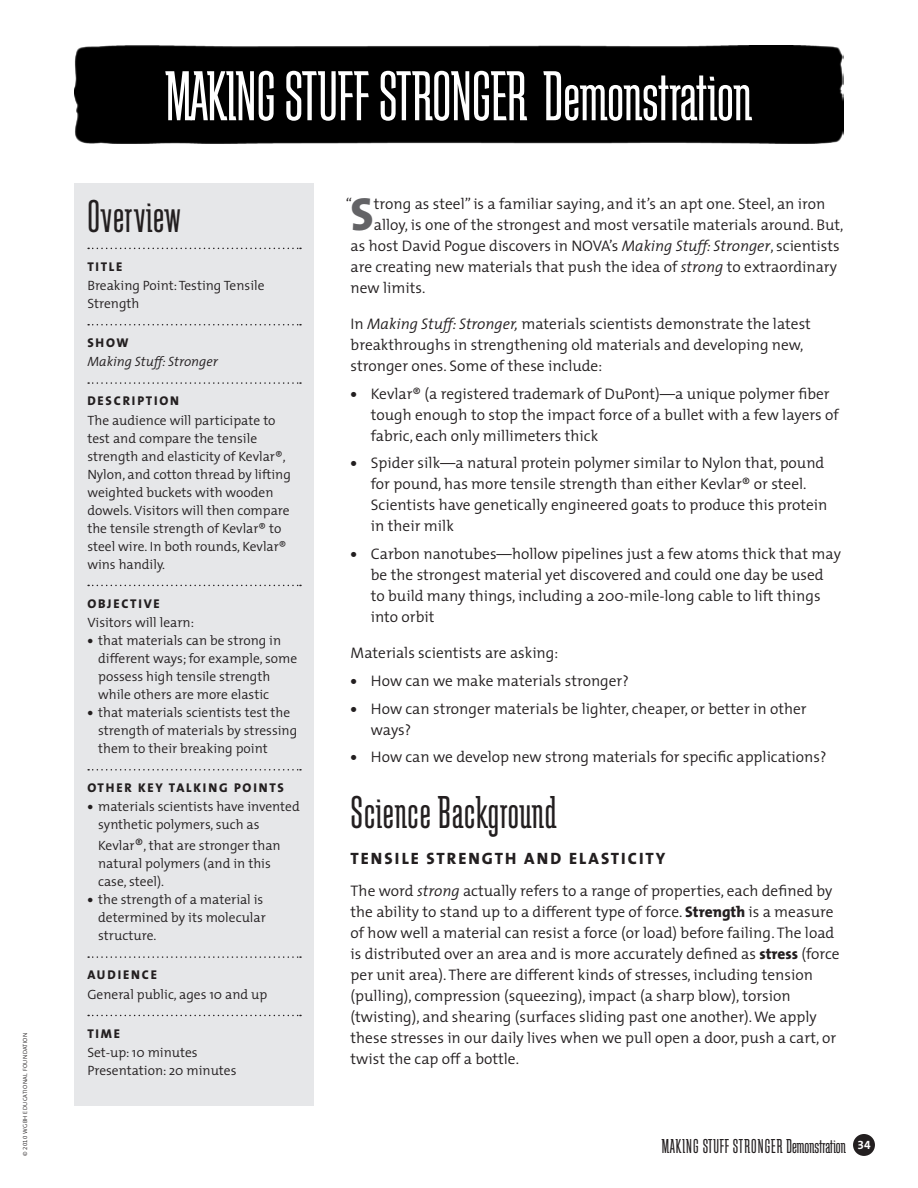
<style>
.page{position:relative;width:918px;height:1188px;background:#fff}
.page>*{position:absolute;margin:0;border:0;box-sizing:border-box;transform-origin:0 0}
.DEMO_HEAD_K_O{font:73.5px "Schindler";color:#fff}
.A_HEAD_DEMOS{font:48px "Schindler";letter-spacing:.02em;color:#231f20}
.TEXT_DROP_CAP{font:800 46.5px "The Mix";color:#636366}
.t1{font:21px "Schindler";letter-spacing:.03em;color:#231f20}
.E_HEAD{font:800 16.5px "The Mix";letter-spacing:.125em;color:#231f20}
.TEXT{font:300 15.3px/21px "The Mix";color:#231f20}
.TEXT_BULLET{font:300 15.3px/21px "The Mix";color:#231f20}
.TEXT_DROP_CAP-2{font:300 15.3px "The Mix";color:#231f20}
.SIDEBAR_BULLET_NO_SP{font:300 13.5px/18px "The Mix";color:#231f20}
.SIDEBAR_TEXT{font:300 13.5px/18px "The Mix";color:#231f20}
.SIDEBAR_TEXT-2{font:italic 300 13.5px "The Mix";color:#231f20}
.OVERVIEW_HEAD{font:800 12.75px "The Mix";letter-spacing:.14em;color:#231f20}
.folio{font:12px "The Mix Bold Expert";color:#fff}
.PHOTO_CREDITS{font:300 6px "The Mix";letter-spacing:.05em;color:#231f20}
.s1{font-family:"The Mix Semi Light Expert";font-weight:400}
.s2{font-weight:800}
.s3{font-size:15.3px}
.s4{font-style:italic}
</style>
<div class="page">
<div style="left:853px;top:1134px;width:22px;height:22px;background:#231f20;border-radius:50%"></div>
<div style="left:74px;top:45px;width:770px;height:99px;background:#000"></div>
<div style="left:74px;top:184px;width:240px;height:922px;background:#e6e7e9"></div>
<svg style="left:88px;top:248px;width:213px;height:1px"></svg>
<svg style="left:88px;top:324px;width:213px;height:1px"></svg>
<svg style="left:88px;top:382px;width:213px;height:2px"></svg>
<svg style="left:88px;top:585px;width:213px;height:1px"></svg>
<svg style="left:88px;top:769px;width:213px;height:2px"></svg>
<svg style="left:88px;top:956px;width:213px;height:2px"></svg>
<svg style="left:88px;top:1015px;width:213px;height:1px"></svg>
<p class="PHOTO_CREDITS" style="left:20px;top:1156px;width:125px;rotate:-90deg">© <span class="s1">2010</span> WGBH EDUCATIONAL FOUNDATION</p>
<p class="DEMO_HEAD_K_O" style="left:166px;top:57px;width:588px">MAKING STUFF STRONGER Demonstration</p>
<p class="A_HEAD_DEMOS" style="left:87px;top:190px;width:95px">Overview</p>
<p class="OVERVIEW_HEAD" style="left:87px;top:256px;width:36px">TITLE</p>
<p class="SIDEBAR_TEXT" style="left:87px;top:276px;width:179px">Breaking Point: Testing Tensile<br>Strength</p>
<p class="OVERVIEW_HEAD" style="left:87px;top:332px;width:43px">SHOW</p>
<p class="SIDEBAR_TEXT-2" style="left:87px;top:351px;width:132px">Making Stuff: Stronger</p>
<p class="OVERVIEW_HEAD" style="left:87px;top:390px;width:93px">DESCRIPTION</p>
<p class="SIDEBAR_TEXT" style="left:87px;top:411px;width:205px">The audience will participate to test and compare the tensile strength and elasticity of Kevlar®,<br>Nylon, and cotton thread by lifting weighted buckets with wooden dowels. Visitors will then compare the tensile strength of Kevlar® to steel wire. In both rounds, Kevlar® wins handily.</p>
<p class="OVERVIEW_HEAD" style="left:87px;top:593px;width:74px">OBJECTIVE</p>
<p class="SIDEBAR_TEXT" style="left:87px;top:613px;width:108px">Visitors will learn:</p>
<p class="SIDEBAR_BULLET_NO_SP" style="left:98px;top:631px;width:201px;text-indent:-11px"><span class="s2">•</span> that materials can be strong in different ways; for example, some possess high tensile strength while others are more elastic</p>
<p class="SIDEBAR_BULLET_NO_SP" style="left:98px;top:703px;width:201px;text-indent:-11px"><span class="s2">•</span> that materials scientists test the strength of materials by stressing them to their breaking point</p>
<p class="OVERVIEW_HEAD" style="left:87px;top:777px;width:198px">OTHER KEY TALKING POINTS</p>
<p class="SIDEBAR_BULLET_NO_SP" style="left:98px;top:797px;width:203px;text-indent:-11px"><span class="s2">•</span> materials scientists have invented synthetic polymers, such as</p>
<p class="SIDEBAR_BULLET_NO_SP" style="left:98px;top:836px;width:184px">Kevlar<span class="s3">®</span>, that are stronger than natural polymers (and in this case, steel).</p>
<p class="SIDEBAR_BULLET_NO_SP" style="left:98px;top:890px;width:169px;text-indent:-11px"><span class="s2">•</span> the strength of a material is determined by its molecular structure.</p>
<p class="OVERVIEW_HEAD" style="left:87px;top:964px;width:71px">AUDIENCE</p>
<p class="SIDEBAR_TEXT" style="left:87px;top:985px;width:181px">General public, ages 10 and up</p>
<p class="OVERVIEW_HEAD" style="left:87px;top:1023px;width:34px">TIME</p>
<p class="SIDEBAR_TEXT" style="left:87px;top:1043px;width:112px">Set-up: 10 minutes</p>
<p class="SIDEBAR_TEXT" style="left:87px;top:1061px;width:151px">Presentation: 20 minutes</p>
<p class="TEXT" style="left:346px;top:193px;width:8px">“</p>
<p class="TEXT_DROP_CAP" style="left:351px;top:175px;width:25px">S</p>
<p class="TEXT_DROP_CAP-2" style="left:374px;top:191px;width:453px">trong as steel” is a familiar saying, and it’s an apt one. Steel, an iron</p>
<p class="TEXT_DROP_CAP-2" style="left:374px;top:212px;width:471px">alloy, is one of the strongest and most versatile materials around. But,</p>
<p class="TEXT_DROP_CAP-2" style="left:351px;top:233px;width:491px">as host David Pogue discovers in NOVA’s <span class="s4">Making Stuff: Stronger</span>, scientists</p>
<p class="TEXT_DROP_CAP-2" style="left:351px;top:254px;width:488px">are creating new materials that push the idea of <span class="s4">strong</span> to extraordinary</p>
<p class="TEXT_DROP_CAP-2" style="left:351px;top:275px;width:76px">new limits.</p>
<p class="TEXT" style="left:351px;top:313px;width:462px">In <span class="s4">Making Stuff: Stronger,</span> materials scientists demonstrate the latest breakthroughs in strengthening old materials and developing new, stronger ones. Some of these include:</p>
<p class="TEXT_BULLET" style="left:371px;top:382px;width:470px;text-indent:-20px"><span class="s2">•</span> Kevlar® (a registered trademark of DuPont)—a unique polymer fiber tough enough to stop the impact force of a bullet with a few layers of fabric, each only millimeters thick</p>
<p class="TEXT_BULLET" style="left:371px;top:452px;width:458px;text-indent:-20px"><span class="s2">•</span> Spider silk—a natural protein polymer similar to Nylon that, pound for pound, has more tensile strength than either Kevlar® or steel.<br>Scientists have genetically engineered goats to produce this protein in their milk</p>
<p class="TEXT_BULLET" style="left:371px;top:543px;width:472px;text-indent:-20px"><span class="s2">•</span> Carbon nanotubes—hollow pipelines just a few atoms thick that may be the strongest material yet discovered and could one day be used to build many things, including a 200-mile-long cable to lift things into orbit</p>
<p class="TEXT" style="left:351px;top:642px;width:209px">Materials scientists are asking:</p>
<p class="TEXT_BULLET" style="left:351px;top:670px;width:280px"><span class="s2">•</span> How can we make materials stronger?</p>
<p class="TEXT_BULLET" style="left:371px;top:697px;width:437px;text-indent:-20px"><span class="s2">•</span> How can stronger materials be lighter, cheaper, or better in other ways?</p>
<p class="TEXT_BULLET" style="left:351px;top:746px;width:477px"><span class="s2">•</span> How can we develop new strong materials for specific applications?</p>
<p class="A_HEAD_DEMOS" style="left:351px;top:787px;width:207px">Science Background</p>
<p class="E_HEAD" style="left:351px;top:845px;width:316px">TENSILE STRENGTH AND ELASTICITY</p>
<p class="TEXT" style="left:351px;top:880px;width:491px">The word <span class="s4">strong</span> actually refers to a range of properties, each defined by the ability to stand up to a different type of force. <span class="s2">Strength</span> is a measure of how well a material can resist a force (or load) before failing. The load is distributed over an area and is more accurately defined as <span class="s2">stress</span> (force per unit area). There are different kinds of stresses, including tension (pulling), compression (squeezing), impact (a sharp blow), torsion (twisting), and shearing (surfaces sliding past one another). We apply these stresses in our daily lives when we pull open a door, push a cart, or twist the cap off a bottle.</p>
<p class="t1" style="left:662px;top:1135px;width:185px">MAKING STUFF STRONGER Demonstration</p>
<p class="folio" style="left:857px;top:1135px;width:15px">34</p>
</div>
